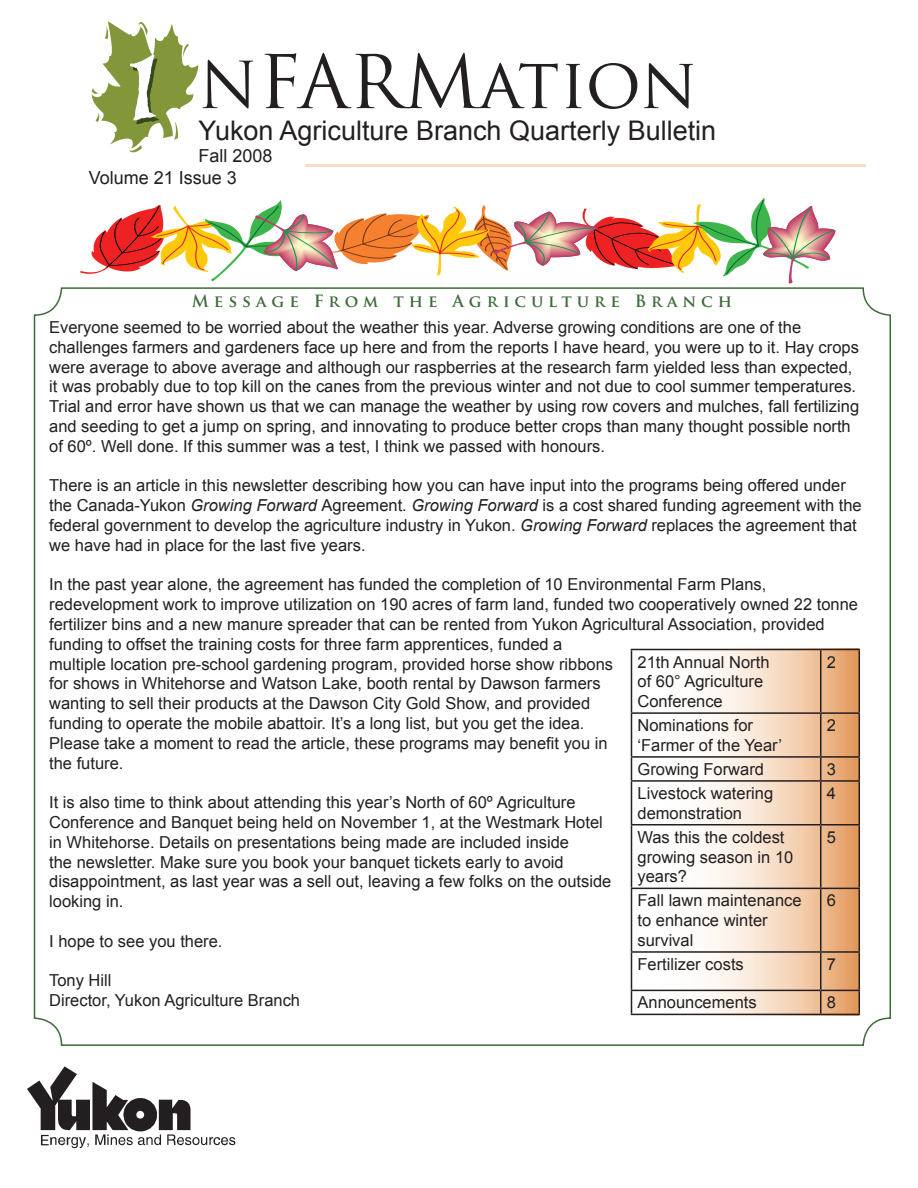
<style>
.page{position:relative;width:918px;height:1188px;background:#fff}
.page>*{position:absolute;margin:0;border:0;box-sizing:border-box;transform-origin:0 0}
.t1{font:69px "Trajan Pro";letter-spacing:-.02em;color:#231f20}
.t2{font:27px "Arial";color:#231f20}
.t3{font:18px/21.6px "Arial";color:#231f20}
.t4{font:16.5px/19.8px "Arial";color:#231f20}
.t5{font:700 16.5px "Trajan Pro";letter-spacing:.3em;color:#3f6b3a}
.s1{font-size:63px}
.s2{font-size:72px}
.s3{font-style:italic}
</style>
<div class="page">
<hr style="left:305px;top:164px;width:561px;height:3px;background:#f7ddc6">
<svg style="left:27px;top:1066px;width:209px;height:82px"></svg>
<svg style="left:92px;top:21px;width:106px;height:131px"></svg>
<svg style="left:80px;top:197px;width:755px;height:87px"></svg>
<svg style="left:631px;top:650px;width:227px;height:366px"></svg>
<hr style="left:631px;top:649px;width:190px;height:1px;background:#231f20">
<hr style="left:631px;top:650px;width:1px;height:62px;background:#231f20">
<hr style="left:821px;top:649px;width:39px;height:1px;background:#231f20">
<hr style="left:820px;top:650px;width:1px;height:62px;background:#231f20">
<hr style="left:859px;top:650px;width:1px;height:62px;background:#231f20">
<hr style="left:631px;top:712px;width:190px;height:2px;background:#231f20">
<hr style="left:631px;top:714px;width:1px;height:42px;background:#231f20">
<hr style="left:821px;top:712px;width:39px;height:2px;background:#231f20">
<hr style="left:820px;top:714px;width:1px;height:42px;background:#231f20">
<hr style="left:859px;top:714px;width:1px;height:42px;background:#231f20">
<hr style="left:631px;top:756px;width:190px;height:2px;background:#231f20">
<svg style="left:631px;top:758px;width:1px;height:22px"></svg>
<hr style="left:821px;top:756px;width:39px;height:2px;background:#231f20">
<svg style="left:820px;top:758px;width:1px;height:22px"></svg>
<svg style="left:859px;top:758px;width:1px;height:22px"></svg>
<hr style="left:631px;top:780px;width:190px;height:2px;background:#231f20">
<hr style="left:631px;top:782px;width:1px;height:42px;background:#231f20">
<hr style="left:821px;top:780px;width:39px;height:2px;background:#231f20">
<hr style="left:820px;top:782px;width:1px;height:42px;background:#231f20">
<hr style="left:859px;top:782px;width:1px;height:42px;background:#231f20">
<hr style="left:631px;top:824px;width:190px;height:1px;background:#231f20">
<hr style="left:631px;top:825px;width:1px;height:63px;background:#231f20">
<hr style="left:821px;top:824px;width:39px;height:1px;background:#231f20">
<hr style="left:820px;top:825px;width:1px;height:63px;background:#231f20">
<hr style="left:859px;top:825px;width:1px;height:63px;background:#231f20">
<hr style="left:631px;top:888px;width:190px;height:1px;background:#231f20">
<hr style="left:631px;top:889px;width:1px;height:62px;background:#231f20">
<hr style="left:821px;top:888px;width:39px;height:1px;background:#231f20">
<hr style="left:820px;top:889px;width:1px;height:62px;background:#231f20">
<hr style="left:859px;top:889px;width:1px;height:62px;background:#231f20">
<hr style="left:631px;top:951px;width:190px;height:2px;background:#231f20">
<hr style="left:631px;top:953px;width:1px;height:37px;background:#231f20">
<hr style="left:821px;top:951px;width:39px;height:2px;background:#231f20">
<hr style="left:820px;top:953px;width:1px;height:37px;background:#231f20">
<hr style="left:859px;top:953px;width:1px;height:37px;background:#231f20">
<hr style="left:631px;top:990px;width:190px;height:1px;background:#231f20">
<svg style="left:631px;top:991px;width:1px;height:23px"></svg>
<hr style="left:821px;top:990px;width:39px;height:1px;background:#231f20">
<svg style="left:820px;top:991px;width:1px;height:23px"></svg>
<svg style="left:859px;top:991px;width:1px;height:23px"></svg>
<hr style="left:631px;top:1014px;width:190px;height:1px;background:#231f20">
<hr style="left:821px;top:1014px;width:39px;height:1px;background:#231f20">
<h1 class="t1" style="left:198px;top:39px;width:500px"><span class="s1">N</span><span class="s2">FARM</span>ation</h1>
<h2 class="t2" style="left:198px;top:113px;width:519px">Yukon Agriculture Branch Quarterly Bulletin</h2>
<p class="t3" style="left:89px;top:145px;width:185px;text-indent:110px">Fall 2008<br>Volume 21 Issue 3</p>
<p class="t5" style="left:192px;top:291px;width:542px">Message From the Agriculture Branch</p>
<p class="t4" style="left:49px;top:317px;width:812px">Everyone seemed to be worried about the weather this year. Adverse growing conditions are one of the challenges farmers and gardeners face up here and from the reports I have heard, you were up to it. Hay crops were average to above average and although our raspberries at the research farm yielded less than expected, it was probably due to top kill on the canes from the previous winter and not due to cool summer temperatures.<br>Trial and error have shown us that we can manage the weather by using row covers and mulches, fall fertilizing and seeding to get a jump on spring, and innovating to produce better crops than many thought possible north of 60º. Well done. If this summer was a test, I think we passed with honours.</p>
<p class="t4" style="left:49px;top:476px;width:814px">There is an article in this newsletter describing how you can have input into the programs being offered under the Canada-Yukon <span class="s3">Growing Forward</span> Agreement. <span class="s3">Growing Forward</span> is a cost shared funding agreement with the federal government to develop the agriculture industry in Yukon. <span class="s3">Growing Forward</span> replaces the agreement that we have had in place for the last five years.</p>
<p class="t4" style="left:49px;top:575px;width:810px">In the past year alone, the agreement has funded the completion of 10 Environmental Farm Plans, redevelopment work to improve utilization on 190 acres of farm land, funded two cooperatively owned 22 tonne fertilizer bins and a new manure spreader that can be rented from Yukon Agricultural Association, provided funding to offset the training costs for three farm apprentices, funded a<br>multiple location pre-school gardening program, provided horse show ribbons<br>for shows in Whitehorse and Watson Lake, booth rental by Dawson farmers<br>wanting to sell their products at the Dawson City Gold Show, and provided<br>funding to operate the mobile abattoir. It’s a long list, but you get the idea.<br>Please take a moment to read the article, these programs may benefit you in<br>the future.</p>
<p class="t4" style="left:49px;top:793px;width:564px">It is also time to think about attending this year’s North of 60º Agriculture Conference and Banquet being held on November 1, at the Westmark Hotel in Whitehorse. Details on presentations being made are included inside<br>the newsletter. Make sure you book your banquet tickets early to avoid disappointment, as last year was a sell out, leaving a few folks on the outside looking in.</p>
<p class="t4" style="left:49px;top:931px;width:175px">I hope to see you there.</p>
<p class="t4" style="left:49px;top:971px;width:252px">Tony Hill<br>Director, Yukon Agriculture Branch</p>
<p class="t4" style="left:638px;top:652px;width:134px">21th Annual North of 60° Agriculture<br>Conference</p>
<p class="t4" style="left:827px;top:652px;width:11px">2</p>
<p class="t4" style="left:638px;top:716px;width:146px">Nominations for ‘Farmer of the Year’</p>
<p class="t4" style="left:827px;top:716px;width:11px">2</p>
<p class="t4" style="left:638px;top:759px;width:128px">Growing Forward</p>
<p class="t4" style="left:827px;top:759px;width:11px">3</p>
<p class="t4" style="left:638px;top:783px;width:137px">Livestock watering demonstration</p>
<p class="t4" style="left:827px;top:783px;width:11px">4</p>
<p class="t4" style="left:638px;top:827px;width:157px">Was this the coldest growing season in 10 years?</p>
<p class="t4" style="left:827px;top:827px;width:11px">5</p>
<p class="t4" style="left:638px;top:891px;width:166px">Fall lawn maintenance to enhance winter survival</p>
<p class="t4" style="left:827px;top:891px;width:11px">6</p>
<p class="t4" style="left:638px;top:954px;width:108px">Fertilizer costs</p>
<p class="t4" style="left:827px;top:954px;width:11px">7</p>
<p class="t4" style="left:638px;top:993px;width:121px">Announcements</p>
<p class="t4" style="left:827px;top:993px;width:11px">8</p>
</div>
